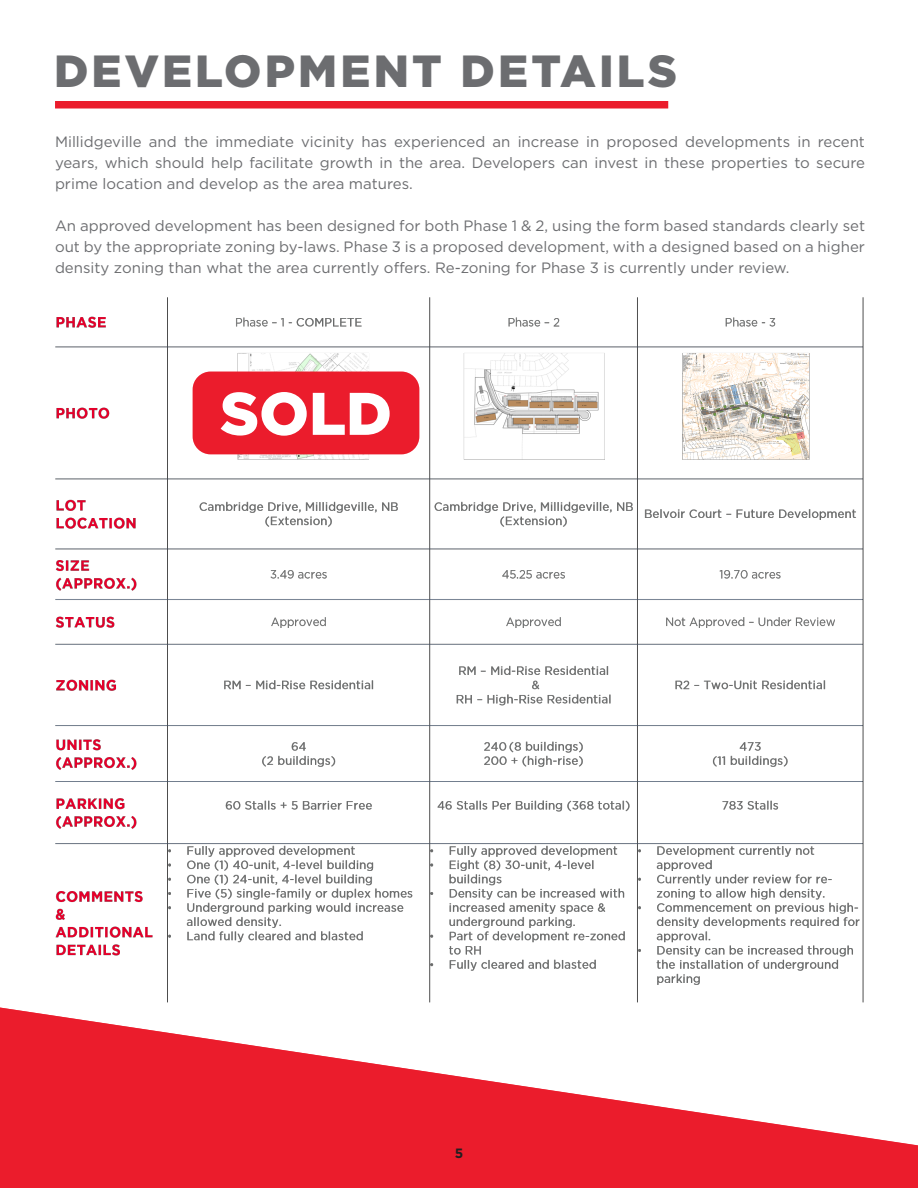
<style>
.page{position:relative;width:918px;height:1188px;background:#fff}
.page>*{position:absolute;margin:0;border:0;box-sizing:border-box;transform-origin:0 0}
.t1{font:900 60px "Gotham";color:#fff}
.Page_header{font:900 45px "Gotham";letter-spacing:.07em;color:#6c6d70}
.Body_Copy___standard{font:15px/21px "Gotham";color:#6c6d70;text-align:justify}
.t2{font:700 13.5px "Gotham";color:#231f20}
</style>
<div class="page">
<svg style="left:0;top:1007px;width:918px;height:181px;fill:#eb1c2c"></svg>
<img style="left:55px;top:297px;width:809px;height:706px">
<div style="left:193px;top:372px;width:226px;height:82px;background:#eb1c2c;border-radius:18px"></div>
<div style="left:55px;top:101px;width:613px;height:8px;background:#eb1c2c"></div>
<p class="Page_header" style="left:54px;top:45px;width:625px">DEVELOPMENT DETAILS</p>
<p class="Body_Copy___standard" style="left:55px;top:131px;width:812px">Millidgeville and the immediate vicinity has experienced an increase in proposed developments in recent years, which should help facilitate growth in the area. Developers can invest in these properties to secure prime location and develop as the area matures.</p>
<p class="Body_Copy___standard" style="left:55px;top:215px;width:812px">An approved development has been designed for both Phase 1 &amp; 2, using the form based standards clearly set out by the appropriate zoning by-laws. Phase 3 is a proposed development, with a designed based on a higher density zoning than what the area currently offers. Re-zoning for Phase 3 is currently under review.</p>
<p class="t1" style="left:220px;top:379px;width:173px">SOLD</p>
<p class="t2" style="left:455px;top:1144px;width:10px">5</p>
</div>
